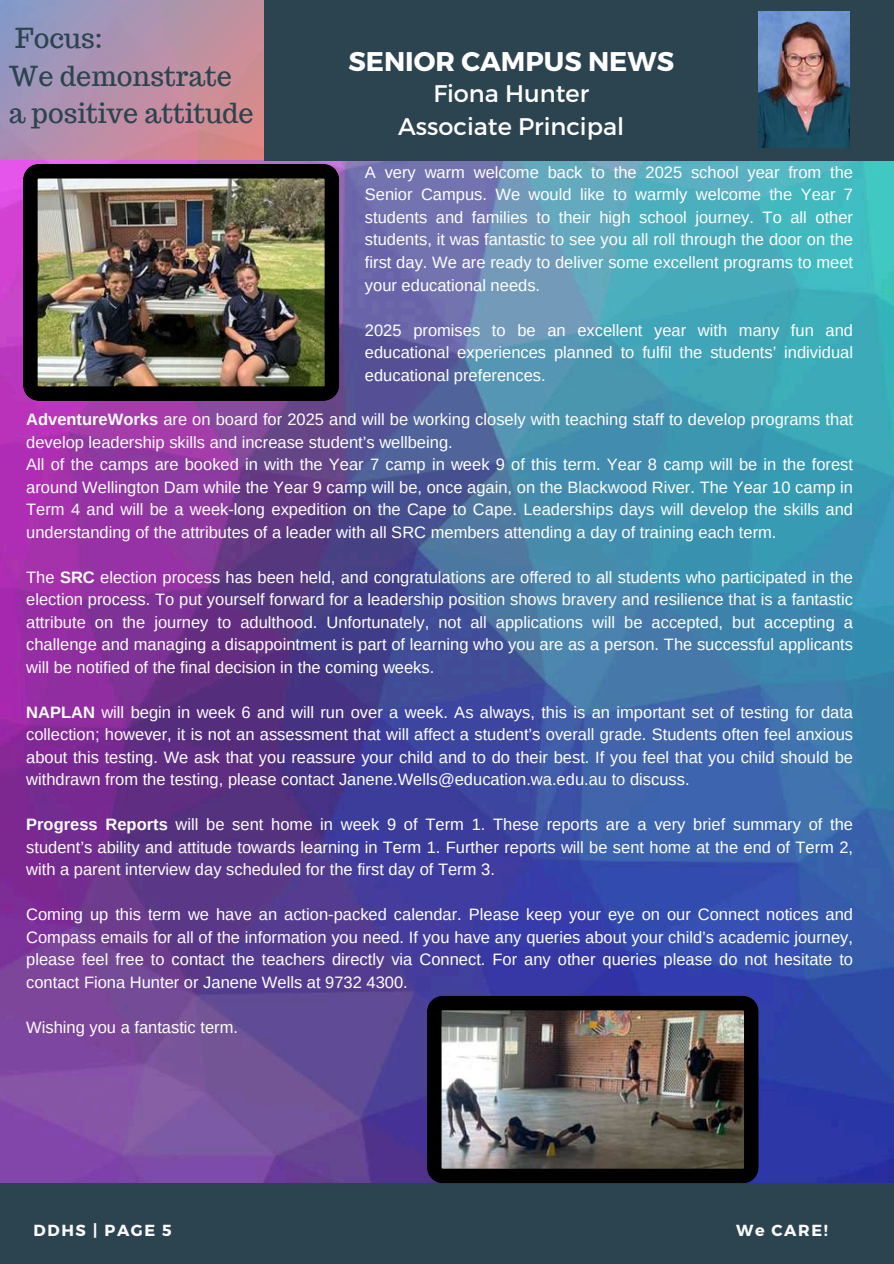
<style>
.page{position:relative;width:894px;height:1264px;background:#fff}
.page>*{position:absolute;margin:0;border:0;box-sizing:border-box;transform-origin:0 0}
.t1{font:27px/37.2px "Trocchi";color:#2c4450}
.t2{font:700 27px "Montserrat";color:#fff}
.t3{font:24px/32.7px "Montserrat";color:#fff;text-align:center}
.t4{font:16.5px/22.5px "Arimo";color:#fff;text-align:justify}
.t5{font:700 16.05px "Montserrat";letter-spacing:.1em;color:#fafafa}
.s1{font-weight:700}
</style>
<div class="page">
<img style="left:0;top:160px;width:893px;height:1023px">
<svg style="left:0;top:0;width:264px;height:160px;background:#b690a8"></svg>
<div style="left:0;top:1183px;width:893px;height:80px;background:#2c4450"></div>
<div style="left:264px;top:0;width:629px;height:160px;background:#2c4450"></div>
<img style="left:758px;top:12px;width:91px;height:136px">
<img style="left:23px;top:164px;width:316px;height:237px">
<img style="left:427px;top:995px;width:331px;height:188px">
<h1 class="t1" style="left:9px;top:20px;width:246px">Focus:<br>We demonstrate a positive attitude</h1>
<h1 class="t2" style="left:348px;top:44px;width:327px">SENIOR CAMPUS NEWS</h1>
<h2 class="t3" style="left:398px;top:76px;width:227px">Fiona Hunter<br>Associate Principal</h2>
<p class="t4" style="left:365px;top:161px;width:489px">A very warm welcome back to the 2025 school year from the Senior Campus. We would like to warmly welcome the Year 7 students and families to their high school journey. To all other students, it was fantastic to see you all roll through the door on the first day. We are ready to deliver some excellent programs to meet your educational needs.</p>
<p class="t4" style="left:365px;top:318px;width:489px">2025 promises to be an excellent year with many fun and educational experiences planned to fulfil the students’ individual educational preferences.</p>
<p class="t4" style="left:26px;top:408px;width:828px;text-align:left"><span class="s1">AdventureWorks</span> are on board for 2025 and will be working closely with teaching staff to develop programs that develop leadership skills and increase student’s wellbeing.<br>All of the camps are booked in with the Year 7 camp in week 9 of this term. Year 8 camp will be in the forest around Wellington Dam while the Year 9 camp will be, once again, on the Blackwood River. The Year 10 camp in Term 4 and will be a week-long expedition on the Cape to Cape. Leaderships days will develop the skills and understanding of the attributes of a leader with all SRC members attending a day of training each term.</p>
<p class="t4" style="left:26px;top:565px;width:828px">The <span class="s1">SRC</span> election process has been held, and congratulations are offered to all students who participated in the election process. To put yourself forward for a leadership position shows bravery and resilience that is a fantastic attribute on the journey to adulthood. Unfortunately, not all applications will be accepted, but accepting a challenge and managing a disappointment is part of learning who you are as a person. The successful applicants will be notified of the final decision in the coming weeks.</p>
<p class="t4" style="left:26px;top:700px;width:828px"><span class="s1">NAPLAN</span> will begin in week 6 and will run over a week. As always, this is an important set of testing for data collection; however, it is not an assessment that will affect a student’s overall grade. Students often feel anxious about this testing. We ask that you reassure your child and to do their best. If you feel that you child should be withdrawn from the testing, please contact Janene.Wells@education.wa.edu.au to discuss.</p>
<p class="t4" style="left:26px;top:813px;width:828px"><span class="s1">Progress Reports</span> will be sent home in week 9 of Term 1. These reports are a very brief summary of the student’s ability and attitude towards learning in Term 1. Further reports will be sent home at the end of Term 2, with a parent interview day scheduled for the first day of Term 3.</p>
<p class="t4" style="left:26px;top:903px;width:828px">Coming up this term we have an action-packed calendar. Please keep your eye on our Connect notices and Compass emails for all of the information you need. If you have any queries about your child’s academic journey, please feel free to contact the teachers directly via Connect. For any other queries please do not hesitate to contact Fiona Hunter or Janene Wells at 9732 4300.</p>
<p class="t4" style="left:26px;top:1015px;width:213px">Wishing you a fantastic term.</p>
<p class="t5" style="left:34px;top:1220px;width:139px">DDHS | PAGE 5</p>
<p class="t5" style="left:736px;top:1219px;width:93px">We CARE!</p>
</div>
